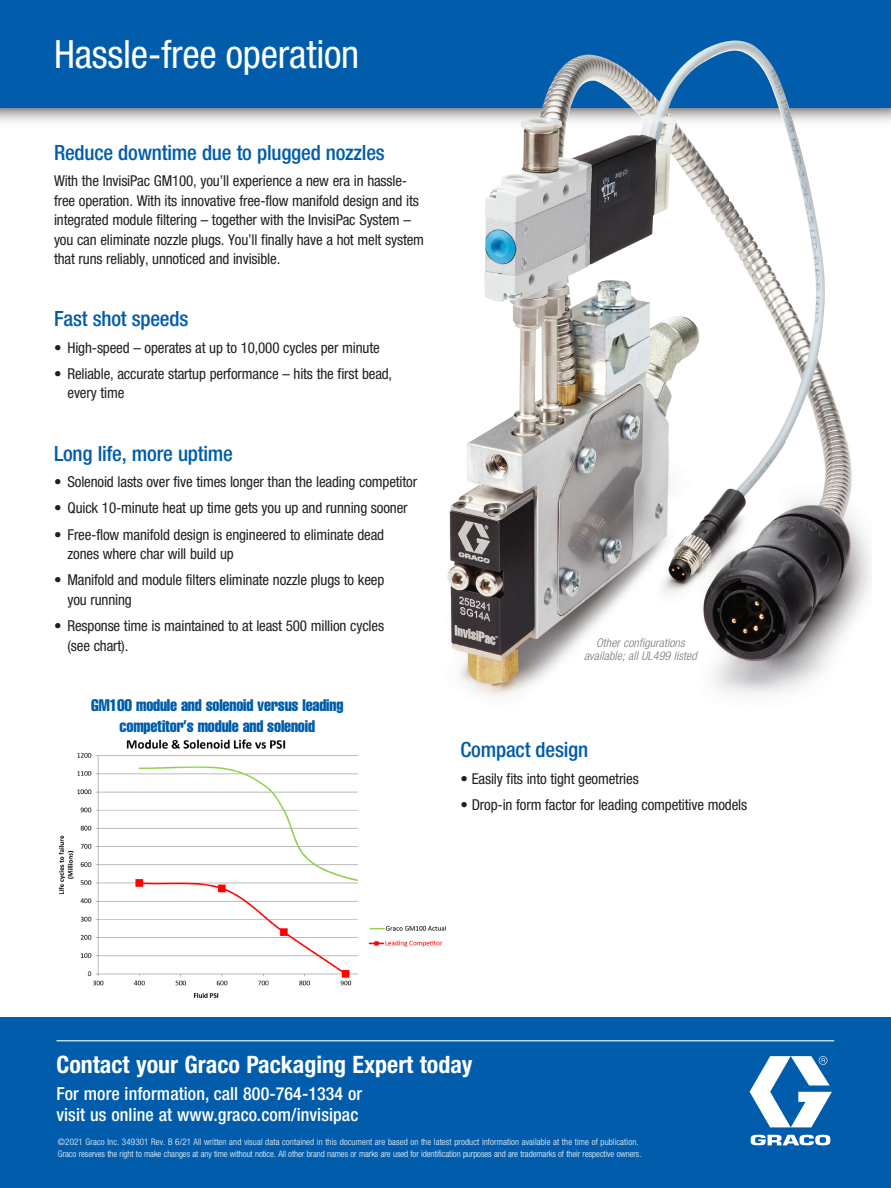
<style>
.page{position:relative;width:891px;height:1188px;background:#fff}
.page>*{position:absolute;margin:0;border:0;box-sizing:border-box;transform-origin:0 0}
.t1{font:condensed 39px "Helvetica Neue LT Std";letter-spacing:-.005em;color:#fff}
.t2{font:700 condensed 24px "Helvetica Neue LT Std";color:#fff}
.a_Callout{font:500 condensed 21px "Helvetica Neue LT Std";letter-spacing:-.01em;color:#015dab}
.t3{font:500 condensed 18px/21px "Helvetica Neue LT Std";letter-spacing:.005em;color:#fff}
.a_Callout-2{font:16.5px/21px "Helvetica LT Std Comp";letter-spacing:-.01em;color:#015dab;text-align:center}
.a_Callout-3{font:condensed 15px/19.5px "Helvetica Neue LT Std";letter-spacing:-.01em;color:#231f20}
.Callout_Captions{font:italic 300 condensed 12px/12.8px "Helvetica Neue LT Std";letter-spacing:.01em;color:#76787b;text-align:center}
.t4{font:300 condensed 9px/12px "Helvetica Neue LT Std";letter-spacing:-.005em;color:#fff}
</style>
<div class="page">
<img style="left:0;top:108px;width:891px;height:39px">
<div style="left:0;top:0;width:891px;height:108px;background:#015dab"></div>
<img style="left:58px;top:739px;width:388px;height:259px">
<div style="left:0;top:1018px;width:891px;height:170px;background:#015dab"></div>
<svg style="left:750px;top:1056px;width:82px;height:89px"></svg>
<hr style="left:56px;top:1040px;width:778px;height:1px;background:#fff">
<img style="left:473px;top:443px;width:399px;height:254px">
<img style="left:443px;top:40px;width:292px;height:646px">
<p class="t1" style="left:54px;top:32px;width:307px">Hassle-free operation</p>
<p class="a_Callout" style="left:54px;top:140px;width:332px">Reduce downtime due to plugged nozzles</p>
<p class="a_Callout-3" style="left:54px;top:171px;width:372px">With the InvisiPac GM100, you’ll experience a new era in hassle&shy;free operation. With its innovative free-flow manifold design and its integrated module filtering – together with the InvisiPac System – you can eliminate nozzle plugs. You’ll finally have a hot melt system that runs reliably, unnoticed and invisible.</p>
<p class="a_Callout" style="left:54px;top:307px;width:136px">Fast shot speeds</p>
<p class="a_Callout-3" style="left:54px;top:338px;width:327px">• High-speed – operates at up to 10,000 cycles per minute</p>
<p class="a_Callout-3" style="left:68px;top:364px;width:326px;text-indent:-14px">• Reliable, accurate startup performance – hits the first bead, every time</p>
<p class="a_Callout" style="left:54px;top:441px;width:180px">Long life, more uptime</p>
<p class="a_Callout-3" style="left:54px;top:472px;width:365px">• Solenoid lasts over five times longer than the leading competitor</p>
<p class="a_Callout-3" style="left:54px;top:498px;width:355px">• Quick 10-minute heat up time gets you up and running sooner</p>
<p class="a_Callout-3" style="left:68px;top:524px;width:318px;text-indent:-14px">• Free-flow manifold design is engineered to eliminate dead zones where char will build up</p>
<p class="a_Callout-3" style="left:68px;top:570px;width:318px;text-indent:-14px">• Manifold and module filters eliminate nozzle plugs to keep you running</p>
<p class="a_Callout-3" style="left:68px;top:616px;width:318px;text-indent:-14px">• Response time is maintained to at least 500 million cycles (see chart).</p>
<p class="a_Callout-2" style="left:91px;top:694px;width:254px">GM100 module and solenoid versus leading competitor’s module and solenoid</p>
<p class="Callout_Captions" style="left:584px;top:637px;width:114px">Other configurations available; all UL499 listed</p>
<p class="a_Callout" style="left:461px;top:738px;width:129px">Compact design</p>
<p class="a_Callout-3" style="left:461px;top:769px;width:180px">• Easily fits into tight geometries</p>
<p class="a_Callout-3" style="left:461px;top:795px;width:288px">• Drop-in form factor for leading competitive models</p>
<p class="t2" style="left:56px;top:1049px;width:418px">Contact your Graco Packaging Expert today</p>
<p class="t3" style="left:56px;top:1083px;width:307px">For more information, call 800-764-1334 or visit us online at www.graco.com/invisipac</p>
<p class="t4" style="left:58px;top:1136px;width:585px">©2021 Graco Inc. 349301 Rev. B 6/21 All written and visual data contained in this document are based on the latest product information available at the time of publication.<br>Graco reserves the right to make changes at any time without notice. All other brand names or marks are used for identification purposes and are trademarks of their respective owners.</p>
</div>
